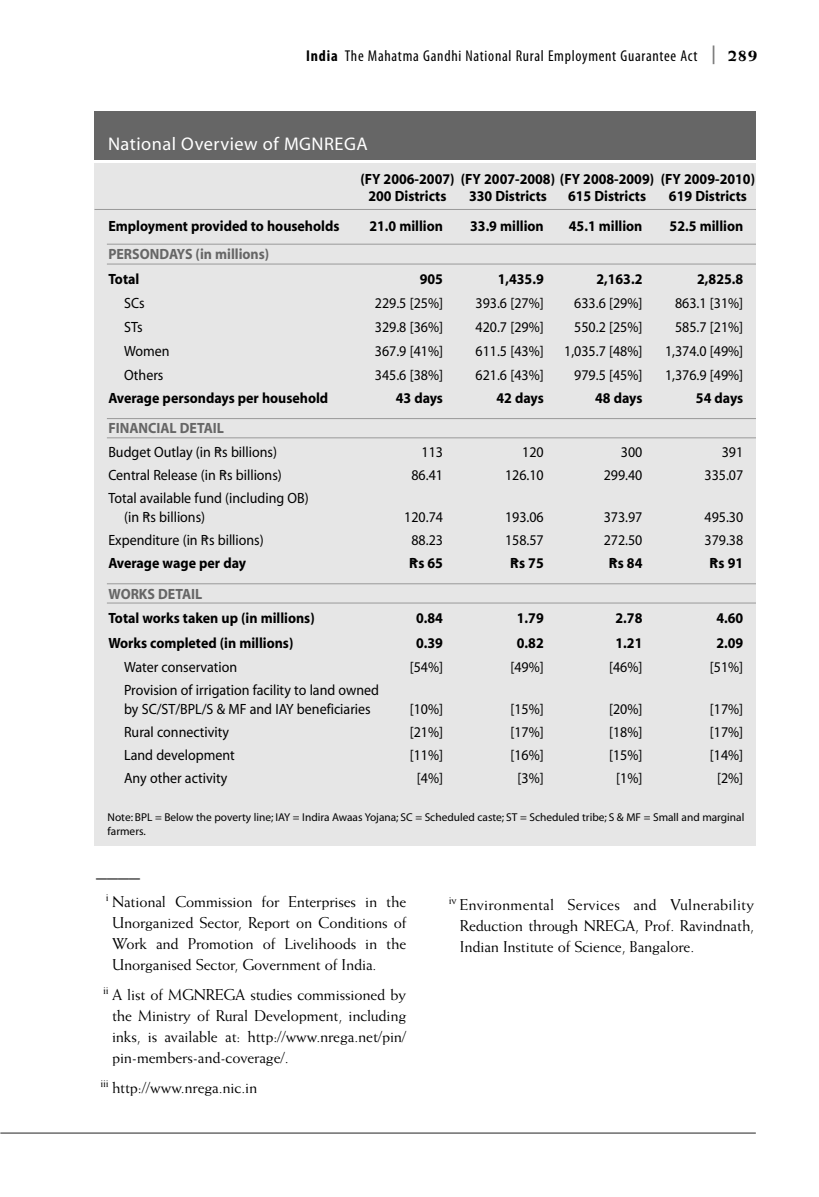
<style>
.page{position:relative;width:819px;height:1197px;background:#fff}
.page>*{position:absolute;margin:0;border:0;box-sizing:border-box;transform-origin:0 0}
.t1{font:800 21.88px "Weiss";color:#000}
.t2{font:18.38px "Myriad";letter-spacing:.025em;color:#fff}
.t3{font:800 17.5px "Weiss";color:#000}
.t4{font:15.75px/21px "Weiss";letter-spacing:-.01em;color:#000;text-align:justify}
.t5{font:condensed 15.75px "Myriad Pro";letter-spacing:.045em;color:#000}
.t6{font:14.88px/19.2px "Myriad";color:#000;scale:.94 1}
.t7{font:700 14.88px/24.3px "Myriad";color:#000;scale:.94 1}
.t8{font:700 14.88px/25.2px "Myriad";color:#666;scale:.94 1}
.t9{font:11.38px/14px "Myriad";color:#000}
.s1{font-weight:700}
.s2{color:#000}
.s3{font-weight:700;color:#666}
.s4{color:#666}
</style>
<div class="page">
<svg style="left:713px;top:45px;width:1px;height:19px"></svg>
<hr style="left:0;top:1132px;width:756px;height:2px;background:#808080">
<div style="left:94px;top:111px;width:662px;height:49px;background:#666"></div>
<div style="left:94px;top:164px;width:662px;height:682px;background:#e6e6e6"></div>
<hr style="left:94px;top:209px;width:662px;height:1px;background:#999">
<hr style="left:107px;top:418px;width:649px;height:1px;background:#999">
<hr style="left:107px;top:437px;width:649px;height:1px;background:#999">
<hr style="left:107px;top:583px;width:649px;height:1px;background:#999">
<hr style="left:107px;top:603px;width:649px;height:1px;background:#999">
<hr style="left:107px;top:244px;width:649px;height:1px;background:#999">
<hr style="left:107px;top:264px;width:649px;height:1px;background:#999">
<p class="t5" style="left:306px;top:50px;width:393px"><span class="s1">India</span> The Mahatma Gandhi National Rural Employment Guarantee Act</p>
<p class="t3" style="left:727px;top:49px;width:32px">289</p>
<p class="t2" style="left:108px;top:136px;width:261px">National Overview of MGNREGA</p>
<p class="t7" style="left:368px;top:172px;width:413px;line-height:17.5px;text-indent:-8px">(FY 2006-2007) (FY 2007-2008) (FY 2008-2009) (FY 2009-2010)<br>200 Districts</p>
<p class="t7" style="left:469px;top:186px;width:84px">330 Districts</p>
<p class="t7" style="left:568px;top:186px;width:84px">615 Districts</p>
<p class="t7" style="left:669px;top:186px;width:84px">619 Districts</p>
<p class="t7" style="left:108px;top:215px;width:247px">Employment provided to households</p>
<p class="t7" style="left:369px;top:215px;width:80px">21.0 million</p>
<p class="t7" style="left:470px;top:215px;width:80px">33.9 million</p>
<p class="t7" style="left:569px;top:215px;width:80px">45.1 million</p>
<p class="t7" style="left:670px;top:215px;width:80px">52.5 million</p>
<p class="t8" style="left:108px;top:242px;width:173px">PERSONDAYS (in millions)<br><span class="s2">Total</span></p>
<p class="t7" style="left:420px;top:268px;width:26px">905</p>
<p class="t7" style="left:498px;top:268px;width:51px">1,435.9</p>
<p class="t7" style="left:596px;top:268px;width:51px">2,163.2</p>
<p class="t7" style="left:697px;top:268px;width:51px">2,825.8</p>
<p class="t6" style="left:124px;top:294px;width:23px">SCs</p>
<p class="t6" style="left:375px;top:294px;width:74px">229.5 [25%]</p>
<p class="t6" style="left:476px;top:294px;width:74px">393.6 [27%]</p>
<p class="t6" style="left:574px;top:294px;width:74px">633.6 [29%]</p>
<p class="t6" style="left:675px;top:294px;width:74px">863.1 [31%]</p>
<p class="t6" style="left:124px;top:318px;width:21px">STs</p>
<p class="t6" style="left:375px;top:318px;width:74px">329.8 [36%]</p>
<p class="t6" style="left:476px;top:318px;width:74px">420.7 [29%]</p>
<p class="t6" style="left:574px;top:318px;width:74px">550.2 [25%]</p>
<p class="t6" style="left:675px;top:318px;width:74px">585.7 [21%]</p>
<p class="t6" style="left:124px;top:342px;width:50px">Women</p>
<p class="t6" style="left:375px;top:342px;width:74px">367.9 [41%]</p>
<p class="t6" style="left:476px;top:342px;width:74px">611.5 [43%]</p>
<p class="t6" style="left:564px;top:342px;width:85px">1,035.7 [48%]</p>
<p class="t6" style="left:665px;top:342px;width:85px">1,374.0 [49%]</p>
<p class="t6" style="left:124px;top:366px;width:43px">Others</p>
<p class="t6" style="left:375px;top:366px;width:74px">345.6 [38%]</p>
<p class="t6" style="left:476px;top:366px;width:74px">621.6 [43%]</p>
<p class="t6" style="left:574px;top:366px;width:74px">979.5 [45%]</p>
<p class="t6" style="left:665px;top:366px;width:85px">1,376.9 [49%]</p>
<p class="t7" style="left:108px;top:388px;width:235px">Average persondays per household</p>
<p class="t7" style="left:396px;top:388px;width:52px">43 days</p>
<p class="t7" style="left:496px;top:388px;width:52px">42 days</p>
<p class="t7" style="left:595px;top:388px;width:52px">48 days</p>
<p class="t7" style="left:696px;top:388px;width:52px">54 days</p>
<p class="t6" style="left:108px;top:417px;width:181px;line-height:24.3px"><span class="s3">FINANCIAL DETAIL<br></span>Budget Outlay (in R–s billions)</p>
<p class="t6" style="left:422px;top:444px;width:24px">113</p>
<p class="t6" style="left:522px;top:444px;width:24px">120</p>
<p class="t6" style="left:621px;top:444px;width:24px">300</p>
<p class="t6" style="left:722px;top:444px;width:24px">391</p>
<p class="t6" style="left:108px;top:467px;width:186px">Central Release (in R–s billions)</p>
<p class="t6" style="left:411px;top:467px;width:35px">86.41</p>
<p class="t6" style="left:505px;top:467px;width:43px">126.10</p>
<p class="t6" style="left:604px;top:467px;width:43px">299.40</p>
<p class="t6" style="left:705px;top:467px;width:43px">335.07</p>
<p class="t6" style="left:124px;top:490px;width:198px;text-indent:-16px">Total available fund (including OB) (in R–s billions)</p>
<p class="t6" style="left:404px;top:509px;width:43px">120.74</p>
<p class="t6" style="left:505px;top:509px;width:43px">193.06</p>
<p class="t6" style="left:604px;top:509px;width:43px">373.97</p>
<p class="t6" style="left:705px;top:509px;width:43px">495.30</p>
<p class="t6" style="left:108px;top:532px;width:167px">Expenditure (in R–s billions)</p>
<p class="t6" style="left:411px;top:532px;width:35px">88.23</p>
<p class="t6" style="left:505px;top:532px;width:43px">158.57</p>
<p class="t6" style="left:604px;top:532px;width:43px">272.50</p>
<p class="t6" style="left:705px;top:532px;width:43px">379.38</p>
<p class="t7" style="left:108px;top:553px;width:148px">Average wage per day</p>
<p class="t7" style="left:409px;top:553px;width:37px">R–s 65</p>
<p class="t7" style="left:510px;top:553px;width:37px">R–s 75</p>
<p class="t7" style="left:609px;top:553px;width:37px">R–s 84</p>
<p class="t7" style="left:710px;top:553px;width:37px">R–s 91</p>
<p class="t7" style="left:108px;top:583px;width:221px"><span class="s4">WORKS DETAIL<br></span>Total works taken up (in millions)</p>
<p class="t7" style="left:416px;top:607px;width:30px">0.84</p>
<p class="t7" style="left:517px;top:607px;width:30px">1.79</p>
<p class="t7" style="left:616px;top:607px;width:30px">2.78</p>
<p class="t7" style="left:716px;top:607px;width:30px">4.60</p>
<p class="t7" style="left:108px;top:632px;width:198px">Works completed (in millions)</p>
<p class="t7" style="left:416px;top:632px;width:30px">0.39</p>
<p class="t7" style="left:517px;top:632px;width:30px">0.82</p>
<p class="t7" style="left:616px;top:632px;width:30px">1.21</p>
<p class="t7" style="left:716px;top:632px;width:30px">2.09</p>
<p class="t6" style="left:124px;top:659px;width:122px">Water conservation</p>
<p class="t6" style="left:410px;top:659px;width:37px">[54%]</p>
<p class="t6" style="left:510px;top:659px;width:37px">[49%]</p>
<p class="t6" style="left:609px;top:659px;width:37px">[46%]</p>
<p class="t6" style="left:710px;top:659px;width:37px">[51%]</p>
<p class="t6" style="left:124px;top:682px;width:273px">Provision of irrigation facility to land owned by SC/ST/BPL/S &amp; MF and IAY beneficiaries</p>
<p class="t6" style="left:410px;top:701px;width:37px">[10%]</p>
<p class="t6" style="left:510px;top:701px;width:37px">[15%]</p>
<p class="t6" style="left:609px;top:701px;width:37px">[20%]</p>
<p class="t6" style="left:710px;top:701px;width:37px">[17%]</p>
<p class="t6" style="left:124px;top:724px;width:113px">Rural connectivity</p>
<p class="t6" style="left:410px;top:724px;width:37px">[21%]</p>
<p class="t6" style="left:510px;top:724px;width:37px">[17%]</p>
<p class="t6" style="left:609px;top:724px;width:37px">[18%]</p>
<p class="t6" style="left:710px;top:724px;width:37px">[17%]</p>
<p class="t6" style="left:124px;top:747px;width:119px">Land development</p>
<p class="t6" style="left:410px;top:747px;width:37px">[11%]</p>
<p class="t6" style="left:510px;top:747px;width:37px">[16%]</p>
<p class="t6" style="left:609px;top:747px;width:37px">[15%]</p>
<p class="t6" style="left:710px;top:747px;width:37px">[14%]</p>
<p class="t6" style="left:124px;top:770px;width:111px">Any other activity</p>
<p class="t6" style="left:417px;top:770px;width:29px">[4%]</p>
<p class="t6" style="left:518px;top:770px;width:29px">[3%]</p>
<p class="t6" style="left:616px;top:770px;width:29px">[1%]</p>
<p class="t6" style="left:717px;top:770px;width:29px">[2%]</p>
<p class="t9" style="left:108px;top:811px;width:638px">Note: BPL = Below the poverty line; IAY = Indira Awaas Yojana; SC = Scheduled caste; ST = Scheduled tribe; S &amp; MF = Small and marginal farmers.</p>
<p class="t1" style="left:96px;top:862px;width:45px">____</p>
<p class="t4" style="left:112px;top:893px;width:296px;text-indent:-6px"><sup>i</sup> National Commission for Enterprises in the Unorganized Sector, Report on Conditions of Work and Promotion of Livelihoods in the Unorganised Sector, Government of India.</p>
<p class="t4" style="left:112px;top:985px;width:296px;text-indent:-9px"><sup>ii</sup> A list of MGNREGA studies commissioned by the Ministry of Rural Development, including inks, is available at: http://www.nrega.net/pin/ pin-members-and-coverage/.</p>
<p class="t4" style="left:101px;top:1078px;width:158px"><sup>iii</sup> http://www.nrega.nic.in</p>
<p class="t4" style="left:460px;top:895px;width:296px;text-indent:-11px"><sup>iv</sup> Environmental Services and Vulnerability Reduction through NREGA, Prof. Ravindnath, Indian Institute of Science, Bangalore.</p>
</div>
